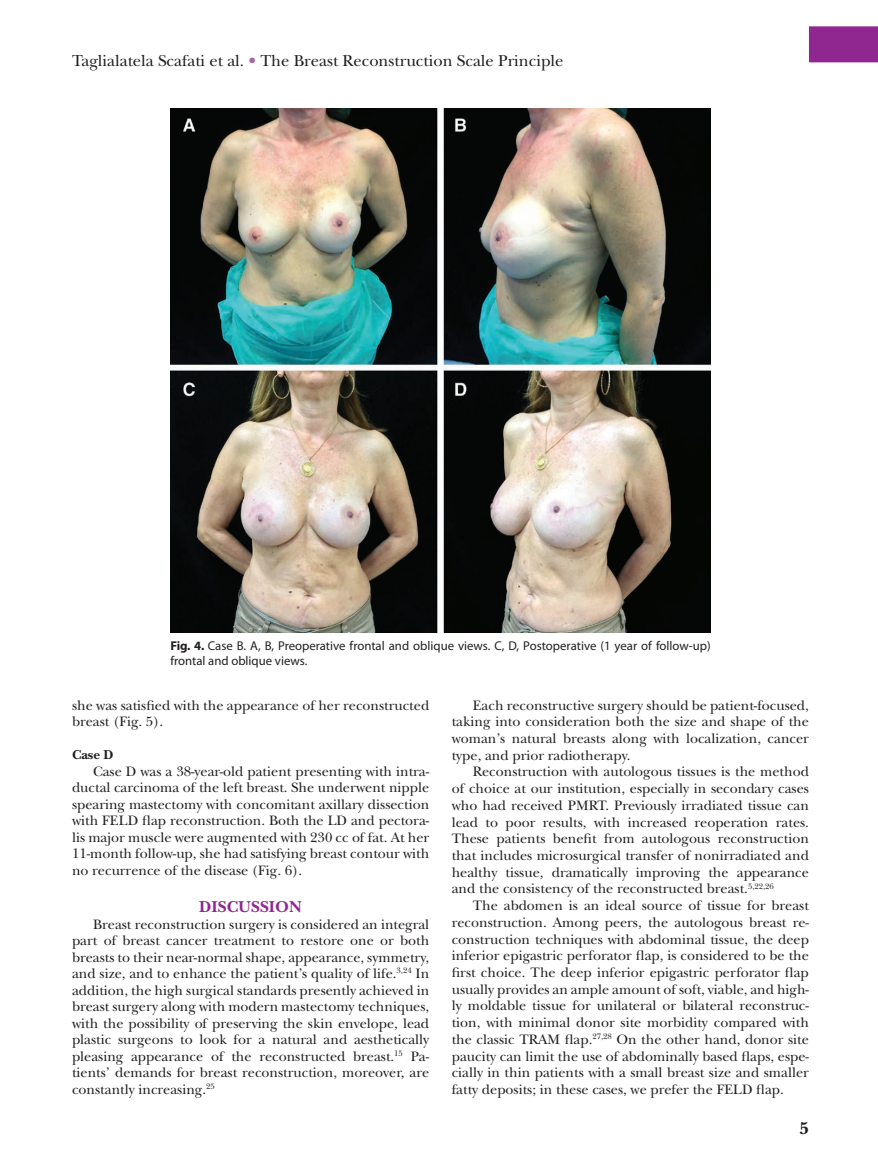
<style>
.page{position:relative;width:878px;height:1175px;background:#fff}
.page>*{position:absolute;margin:0;border:0;box-sizing:border-box;transform-origin:0 0}
.t1{font:700 18px "New Baskerville";color:#231f20}
.t2{font:16.5px "New Baskerville";color:#231f20}
.t3{font:700 16.5px "New Baskerville";color:#90268f}
.t4{font:14.25px/16.6px "New Baskerville";color:#231f20;text-align:justify}
.t5{font:700 13.5px "New Baskerville";color:#231f20}
.t6{font:12.75px/15px "Myriad Pro";color:#231f20}
.s1{color:#a966aa}
.s2{font-weight:700}
</style>
<div class="page">
<div style="left:808px;top:26px;width:70px;height:36px;background:#90268f"></div>
<img style="left:170px;top:108px;width:540px;height:524px">
<p class="t2" style="left:72px;top:51px;width:493px">Taglialatela Scafati et al. <span class="s1">•</span> The Breast Reconstruction Scale Principle</p>
<p class="t6" style="left:170px;top:637px;width:541px"><span class="s2">Fig. 4.</span> Case B. A, B, Preoperative frontal and oblique views. C, D, Postoperative (1 year of follow-up) frontal and oblique views.</p>
<p class="t4" style="left:72px;top:696px;width:359px">she was satisfied with the appearance of her reconstructed breast (Fig. 5).</p>
<p class="t5" style="left:72px;top:746px;width:43px">Case D</p>
<p class="t4" style="left:72px;top:762px;width:359px;text-indent:21px">Case D was a 38-year-old patient presenting with intra&shy;ductal carcinoma of the left breast. She underwent nipple spearing mastectomy with concomitant axillary dissection with FELD flap reconstruction. Both the LD and pectora&shy;lis major muscle were augmented with 230 cc of fat. At her 11-month follow-up, she had satisfying breast contour with no recurrence of the disease (Fig. 6).</p>
<p class="t3" style="left:199px;top:897px;width:104px">DISCUSSION</p>
<p class="t4" style="left:72px;top:915px;width:359px;text-indent:21px">Breast reconstruction surgery is considered an integral part of breast cancer treatment to restore one or both breasts to their near-normal shape, appearance, symmetry, and size, and to enhance the patient’s quality of life.<sup>3,24</sup> In addition, the high surgical standards presently achieved in breast surgery along with modern mastectomy techniques, with the possibility of preserving the skin envelope, lead plastic surgeons to look for a natural and aesthetically pleasing appearance of the reconstructed breast.<sup>15</sup> Pa&shy;tients’ demands for breast reconstruction, moreover, are constantly increasing.<sup>25</sup></p>
<p class="t4" style="left:451px;top:696px;width:359px;text-indent:21px">Each reconstructive surgery should be patient-focused, taking into consideration both the size and shape of the woman’s natural breasts along with localization, cancer type, and prior radiotherapy.</p>
<p class="t4" style="left:451px;top:763px;width:359px;text-indent:21px">Reconstruction with autologous tissues is the method of choice at our institution, especially in secondary cases who had received PMRT. Previously irradiated tissue can lead to poor results, with increased reoperation rates.<br>These patients benefit from autologous reconstruction that includes microsurgical transfer of nonirradiated and healthy tissue, dramatically improving the appearance and the consistency of the reconstructed breast.<sup>5,22,26</sup></p>
<p class="t4" style="left:451px;top:897px;width:359px;text-indent:21px">The abdomen is an ideal source of tissue for breast reconstruction. Among peers, the autologous breast re&shy;construction techniques with abdominal tissue, the deep inferior epigastric perforator flap, is considered to be the first choice. The deep inferior epigastric perforator flap usually provides an ample amount of soft, viable, and high&shy;ly moldable tissue for unilateral or bilateral reconstruc&shy;tion, with minimal donor site morbidity compared with the classic TRAM flap.<sup>27,28</sup> On the other hand, donor site paucity can limit the use of abdominally based flaps, espe&shy;cially in thin patients with a small breast size and smaller fatty deposits; in these cases, we prefer the FELD flap.</p>
<p class="t1" style="left:799px;top:1118px;width:11px">5</p>
</div>
